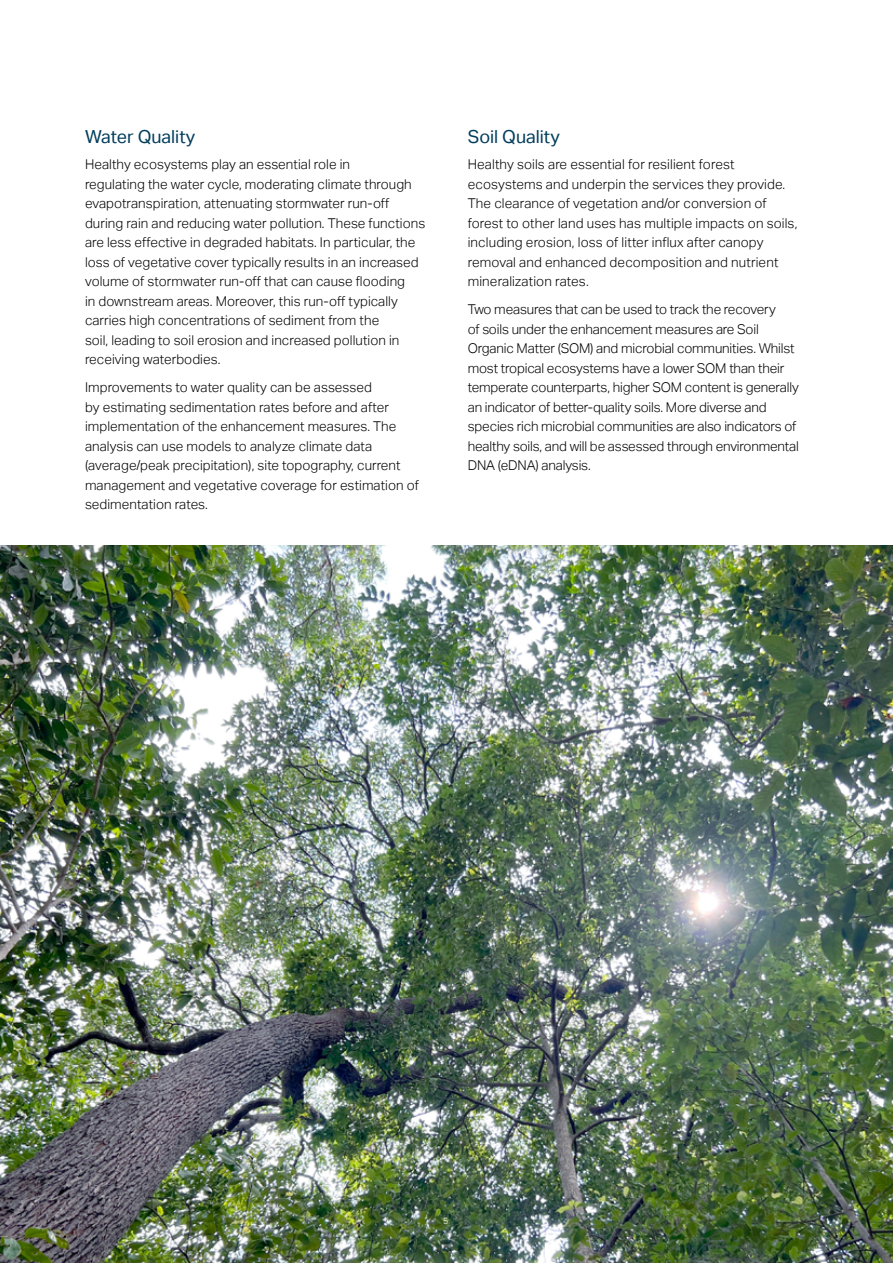
<style>
.page{position:relative;width:893px;height:1263px;background:#fff}
.page>*{position:absolute;margin:0;border:0;box-sizing:border-box;transform-origin:0 0}
.t1{font:18px "AECOM Sans";color:#003d5c}
.t2{font:300 13.5px/19.5px "AECOM Sans";letter-spacing:.005em;color:#000}
.t3{font:300 9px "AECOM Sans";color:#fff}
</style>
<div class="page">
<img style="left:0;top:545px;width:893px;height:718px">
<h1 class="t1" style="left:85px;top:126px;width:112px">Water Quality</h1>
<p class="t2" style="left:85px;top:155px;width:342px">Healthy ecosystems play an essential role in<br>regulating the water cycle, moderating climate through evapotranspiration, attenuating stormwater run-off during rain and reducing water pollution. These functions are less effective in degraded habitats. In particular, the loss of vegetative cover typically results in an increased volume of stormwater run-off that can cause flooding<br>in downstream areas. Moreover, this run-off typically carries high concentrations of sediment from the<br>soil, leading to soil erosion and increased pollution in receiving waterbodies.</p>
<p class="t2" style="left:85px;top:378px;width:335px">Improvements to water quality can be assessed<br>by estimating sedimentation rates before and after implementation of the enhancement measures. The analysis can use models to analyze climate data (average/peak precipitation), site topography, current management and vegetative coverage for estimation of sedimentation rates.</p>
<h1 class="t1" style="left:468px;top:126px;width:94px">Soil Quality</h1>
<p class="t2" style="left:468px;top:155px;width:331px">Healthy soils are essential for resilient forest ecosystems and underpin the services they provide.<br>The clearance of vegetation and/or conversion of forest to other land uses has multiple impacts on soils, including erosion, loss of litter influx after canopy removal and enhanced decomposition and nutrient mineralization rates.</p>
<p class="t2" style="left:468px;top:300px;width:333px">Two measures that can be used to track the recovery<br>of soils under the enhancement measures are Soil Organic Matter (SOM) and microbial communities. Whilst most tropical ecosystems have a lower SOM than their temperate counterparts, higher SOM content is generally an indicator of better-quality soils. More diverse and species rich microbial communities are also indicators of healthy soils, and will be assessed through environmental DNA (eDNA) analysis.</p>
<p class="t3" style="left:443px;top:1215px;width:7px">5</p>
</div>
